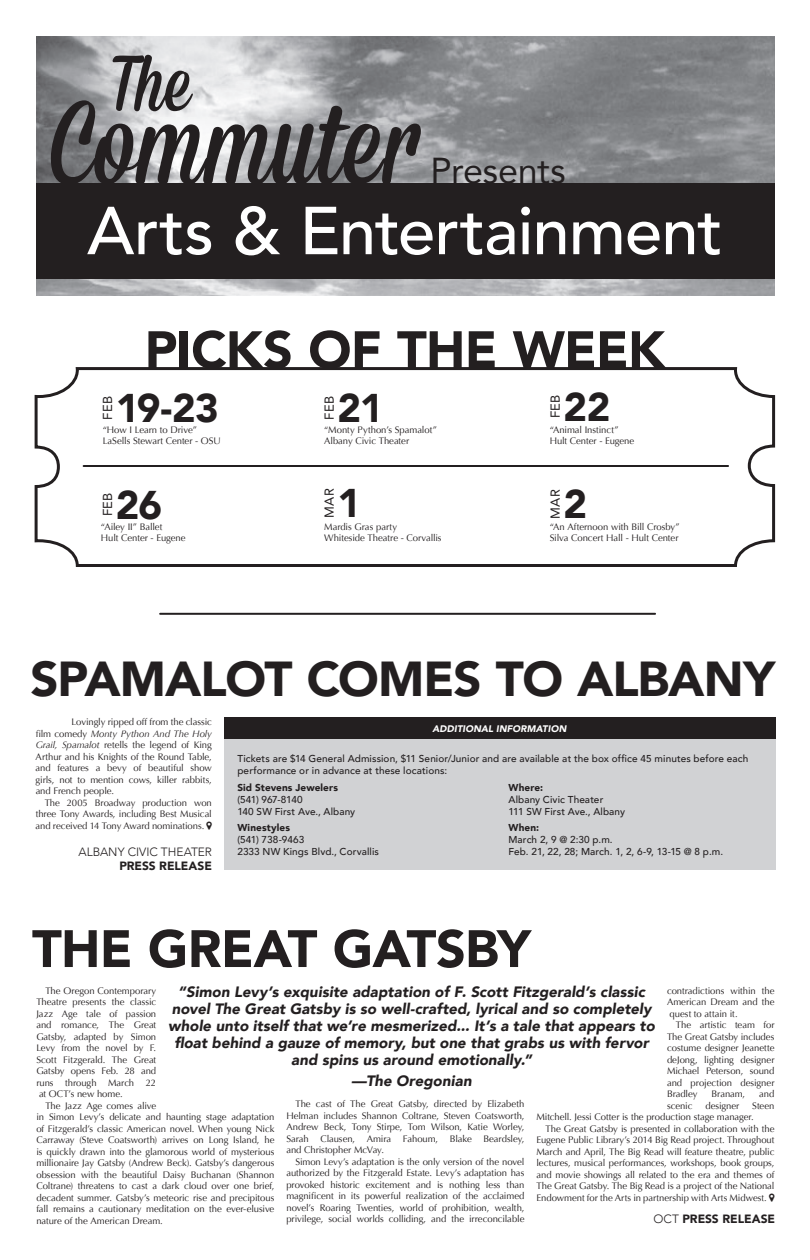
<style>
.page{position:relative;width:810px;height:1260px;background:#fff}
.page>*{position:absolute;margin:0;border:0;box-sizing:border-box;transform-origin:0 0}
.t1{font:500 67px "Avenir";letter-spacing:-.01em;color:#fff}
.t2{font:900 52px "Avenir";letter-spacing:-.015em;color:#231f20}
.t3{font:900 49px "Avenir";letter-spacing:-.02em;color:#231f20}
.t4{font:900 40px "Avenir";letter-spacing:-.02em;color:#231f20}
.t5{font:36px "Avenir";letter-spacing:-.01em;color:#231f20}
.t6{font:italic 900 15px/17px "Avenir";letter-spacing:.005em;color:#231f20;text-align:center}
.t7{font:13px "Avenir";letter-spacing:.03em;color:#231f20}
.t8{font:900 12px "Avenir";color:#231f20}
.t9{font:300 12px "Avenir";letter-spacing:-.005em;color:#231f20}
.t10{font:500 10px/12px "Avenir";letter-spacing:.01em;color:#231f20}
.t11{font:900 10px "Avenir";letter-spacing:.015em;color:#231f20}
.t12{font:9.5px/11.5px "Optima";letter-spacing:-.005em;color:#231f20;text-align:justify}
.t13{font:italic 900 9.5px "Avenir";letter-spacing:.01em;color:#fff}
.s1{font-style:italic}
.s2{font-weight:300}
</style>
<div class="page">
<div style="left:224px;top:739px;width:551px;height:131px;background:#d1d2d4"></div>
<div style="left:224px;top:717px;width:551px;height:22px;background:#231f20"></div>
<img style="left:36px;top:36px;width:738px;height:259px">
<svg style="left:51px;top:55px;width:370px;height:128px;background:#8b8b8d"></svg>
<div style="left:36px;top:183px;width:738px;height:95px;background:#231f20"></div>
<svg style="left:34px;top:367px;width:742px;height:200px"></svg>
<hr style="left:84px;top:465px;width:644px;height:2px;background:#231f20">
<hr style="left:160px;top:613px;width:495px;height:2px;background:#231f20">
<h3 class="t5" style="left:430px;top:142px;width:137px">Presents</h3>
<h1 class="t1" style="left:87px;top:173px;width:637px">Arts &amp; Entertainment</h1>
<h2 class="t2" style="left:145px;top:305px;width:407px">PICKS OF THE WEE</h2>
<h2 class="t2" style="left:628px;top:305px;width:39px">K</h2>
<h3 class="t7" style="left:97px;top:420px;width:25px;rotate:-90deg">FEB</h3>
<h3 class="t4" style="left:116px;top:374px;width:104px">19-23</h3>
<p class="t12" style="left:103px;top:436px;width:120px">LaSells Stewart Center - OSU</p>
<p class="t12" style="left:103px;top:424px;width:96px">“How I Learn to Drive”</p>
<h3 class="t7" style="left:319px;top:420px;width:25px;rotate:-90deg">FEB</h3>
<h3 class="t4" style="left:338px;top:374px;width:47px">21</h3>
<p class="t12" style="left:324px;top:436px;width:86px">Albany Civic Theater</p>
<p class="t12" style="left:324px;top:424px;width:114px">“Monty Python’s Spamalot”</p>
<h3 class="t7" style="left:545px;top:418px;width:25px;rotate:-90deg">FEB</h3>
<h3 class="t4" style="left:564px;top:372px;width:48px">22</h3>
<p class="t12" style="left:550px;top:424px;width:86px">“Animal Instinct”<br>Hult Center - Eugene</p>
<h3 class="t7" style="left:97px;top:516px;width:25px;rotate:-90deg">FEB</h3>
<h3 class="t4" style="left:116px;top:470px;width:48px">26</h3>
<p class="t12" style="left:101px;top:532px;width:86px">Hult Center - Eugene</p>
<p class="t12" style="left:101px;top:521px;width:63px">“Ailey II” Ballet</p>
<h3 class="t7" style="left:319px;top:518px;width:31px;rotate:-90deg">MAR</h3>
<h3 class="t4" style="left:338px;top:469px;width:25px">1</h3>
<p class="t12" style="left:324px;top:521px;width:119px">Mardis Gras party<br>Whiteside Theatre - Corvallis</p>
<h3 class="t7" style="left:545px;top:519px;width:31px;rotate:-90deg">MAR</h3>
<h3 class="t4" style="left:564px;top:470px;width:25px">2</h3>
<p class="t12" style="left:550px;top:532px;width:130px">Silva Concert Hall - Hult Center</p>
<p class="t12" style="left:550px;top:521px;width:131px">“An Afternoon with Bill Crosby”</p>
<h3 class="t3" style="left:30px;top:637px;width:746px">SPAMALOT COMES TO ALBANY</h3>
<p class="t12" style="left:36px;top:717px;width:178px;text-indent:36px">Lovingly ripped off from the classic film comedy <span class="s1">Monty Python And The Holy Grail, Spamalot</span> retells the legend of King Arthur and his Knights of the Round Table, and features a bevy of beautiful show girls, not to mention cows, killer rabbits, and French people.</p>
<p class="t12" style="left:36px;top:797px;width:178px;text-indent:9px">The 2005 Broadway production won three Tony Awards, including Best Musical and received 14 Tony Award nominations.</p>
<p class="t9" style="left:78px;top:844px;width:135px">ALBANY CIVIC THEATER</p>
<p class="t8" style="left:119px;top:855px;width:94px">PRESS RELEASE</p>
<p class="t13" style="left:433px;top:720px;width:135px">ADDITIONAL INFORMATION</p>
<p class="t10" style="left:237px;top:752px;width:513px">Tickets are $14 General Admission, $11 Senior/Junior and are available at the box office 45 minutes before each performance or in advance at these locations:</p>
<p class="t11" style="left:237px;top:779px;width:102px">SID STEVENS JEWELERS</p>
<p class="t10" style="left:237px;top:793px;width:119px">(541) 967-8140<br>140 SW First Ave., Albany</p>
<p class="t11" style="left:237px;top:819px;width:54px">WINESTYLES</p>
<p class="t10" style="left:237px;top:833px;width:143px">(541) 738-9463<br>2333 NW Kings Blvd., Corvallis</p>
<p class="t11" style="left:509px;top:779px;width:36px">WHERE:</p>
<p class="t10" style="left:509px;top:793px;width:118px">Albany Civic Theater<br>111 SW First Ave., Albany</p>
<p class="t11" style="left:509px;top:819px;width:32px">WHEN:</p>
<p class="t10" style="left:509px;top:833px;width:216px">March 2, 9 @ 2:30 p.m.<br>Feb. 21, 22, 28; March. 1, 2, 6-9, 13-15 @ 8 p.m.</p>
<h2 class="t2" style="left:32px;top:904px;width:189px">THE GREAT</h2>
<h2 class="t2" style="left:333px;top:904px;width:195px">GATS BY</h2>
<p class="t6" style="left:168px;top:983px;width:488px">“Simon Levy’s exquisite adaptation of F. Scott Fitzgerald’s classic novel The Great Gatsby is so well-crafted, lyrical and so completely whole unto itself that we’re mesmerized... It’s a tale that appears to float behind a gauze of memory, but one that grabs us with fervor and spins us around emotionally.”</p>
<h3 class="t6" style="left:351px;top:1073px;width:122px">—The Oregonian</h3>
<p class="t12" style="left:36px;top:985px;width:121px;text-indent:9px">The Oregon Contemporary Theatre presents the classic Jazz Age tale of passion and romance, The Great Gatsby, adapted by Simon Levy from the novel by F.<br>Scott Fitzgerald. The Great Gatsby opens Feb. 28 and runs through March 22 at OCT’s new home.</p>
<p class="t12" style="left:36px;top:1100px;width:240px;text-align:left;text-indent:9px">The Jazz Age comes alive<br>in Simon Levy’s delicate and haunting stage adaptation of Fitzgerald’s classic American novel. When young Nick Carraway (Steve Coatsworth) arrives on Long Island, he is quickly drawn into the glamorous world of mysterious millionaire Jay Gatsby (Andrew Beck). Gatsby’s dangerous obsession with the beautiful Daisy Buchanan (Shannon Coltrane) threatens to cast a dark cloud over one brief, decadent summer. Gatsby’s meteoric rise and precipitous fall remains a cautionary meditation on the ever-elusive nature of the American Dream.</p>
<p class="t12" style="left:286px;top:1099px;width:240px;text-indent:9px">The cast of The Great Gatsby, directed by Elizabeth Helman includes Shannon Coltrane, Steven Coatsworth, Andrew Beck, Tony Stirpe, Tom Wilson, Katie Worley, Sarah Clausen, Amira Fahoum, Blake Beardsley, and Christopher McVay.</p>
<p class="t12" style="left:667px;top:985px;width:109px">contradictions within the American Dream and the quest to attain it.</p>
<p class="t12" style="left:667px;top:1020px;width:109px;text-indent:9px">The artistic team for The Great Gatsby includes costume designer Jeanette deJong, lighting designer Michael Peterson, sound and projection designer Bradley</p>
<p class="t12" style="left:712px;top:1089px;width:35px">Branam,</p>
<p class="t12" style="left:759px;top:1089px;width:17px">and</p>
<p class="t12" style="left:667px;top:1100px;width:27px">scenic</p>
<p class="t12" style="left:705px;top:1100px;width:36px">designer</p>
<p class="t12" style="left:536px;top:1100px;width:240px;text-indent:216px">Steen<br>Mitchell. Jessi Cotter is the production stage manager.</p>
<p class="t12" style="left:536px;top:1123px;width:240px;text-indent:9px">The Great Gatsby is presented in collaboration with the Eugene Public Library’s 2014 Big Read project. Throughout March and April, The Big Read will feature theatre, public lectures, musical performances, workshops, book groups, and movie showings all related to the era and themes of The Great Gatsby. The Big Read is a project of the National Endowment for the Arts in partnership with Arts Midwest.</p>
<p class="t12" style="left:286px;top:1156px;width:240px;text-indent:9px">Simon Levy’s adaptation is the only version of the novel authorized by the Fitzgerald Estate. Levy’s adaptation has provoked historic excitement and is nothing less than magnificent in its powerful realization of the acclaimed novel’s Roaring Twenties, world of prohibition, wealth, privilege, social worlds colliding, and the irreconcilable</p>
<p class="t8" style="left:653px;top:1209px;width:38px"><span class="s2">OCT</span> PRESS</p>
<p class="t8" style="left:722px;top:1209px;width:9px">RELEASE</p>
</div>
